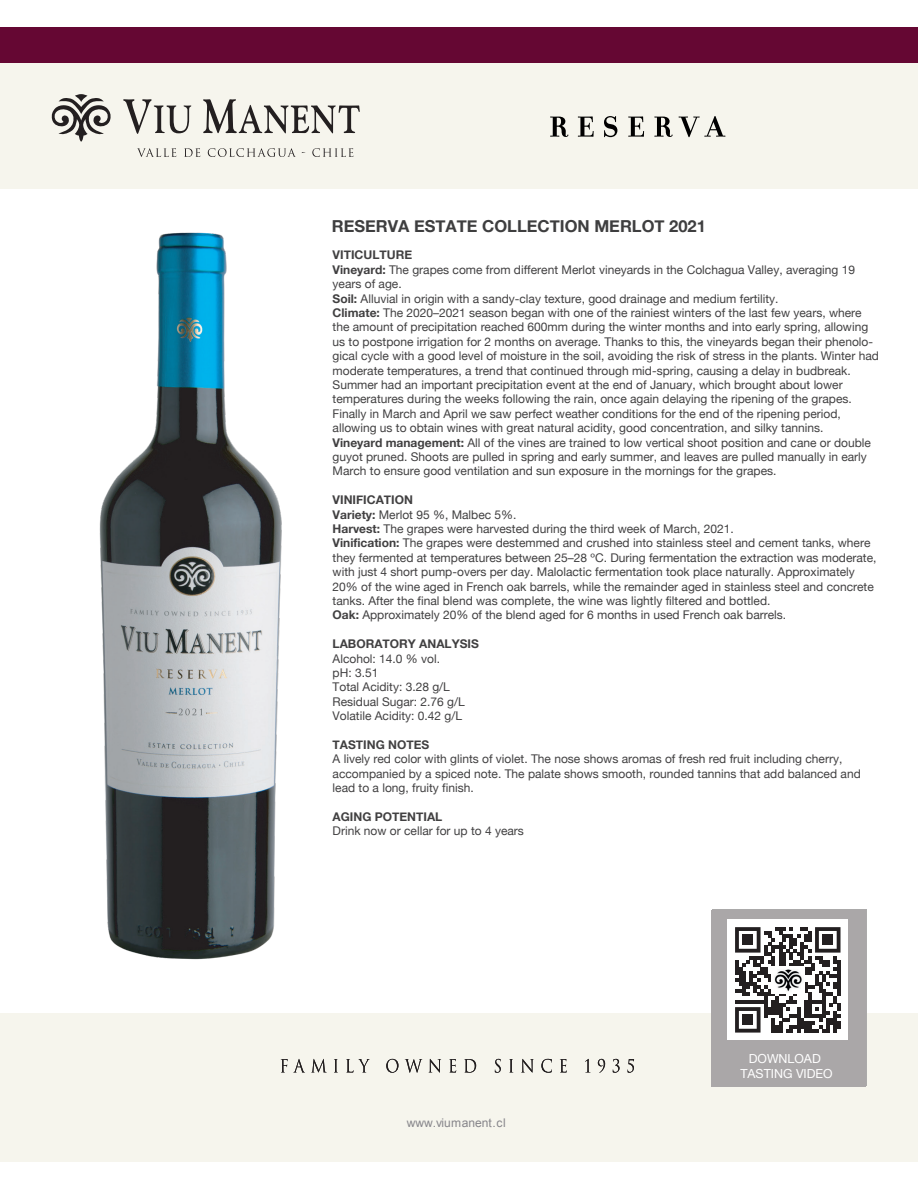
<style>
.page{position:relative;width:918px;height:1188px;background:#fff}
.page>*{position:absolute;margin:0;border:0;box-sizing:border-box;transform-origin:0 0}
.t1{font:700 16.5px "Helvetica Neue";color:#3e3e3f}
.t2{font:12.45px/15px "Helvetica Neue";color:#fff}
.t3{font:12px/14.4px "Helvetica Neue";color:#414041}
.t4{font:700 12px "Helvetica Neue";color:#414041}
.t5{font:12px "Arial";color:#87868b}
.s1{font-weight:700}
</style>
<div class="page">
<img style="left:99px;top:232px;width:183px;height:728px">
<div style="left:0;top:64px;width:918px;height:125px;background:#f6f5ed"></div>
<div style="left:0;top:1013px;width:918px;height:148px;background:#f6f5ed"></div>
<svg style="left:51px;top:94px;width:60px;height:48px"></svg>
<svg style="left:123px;top:99px;width:68px;height:35px"></svg>
<svg style="left:203px;top:99px;width:157px;height:34px"></svg>
<svg style="left:137px;top:148px;width:39px;height:9px"></svg>
<svg style="left:184px;top:148px;width:16px;height:9px"></svg>
<svg style="left:208px;top:148px;width:88px;height:9px"></svg>
<svg style="left:312px;top:148px;width:41px;height:9px"></svg>
<svg style="left:281px;top:1059px;width:23px;height:13px"></svg>
<svg style="left:312px;top:1059px;width:14px;height:13px"></svg>
<svg style="left:334px;top:1059px;width:4px;height:13px"></svg>
<svg style="left:346px;top:1059px;width:24px;height:14px"></svg>
<svg style="left:386px;top:1059px;width:12px;height:14px"></svg>
<svg style="left:405px;top:1059px;width:17px;height:14px"></svg>
<svg style="left:429px;top:1059px;width:12px;height:14px"></svg>
<svg style="left:449px;top:1059px;width:7px;height:14px"></svg>
<svg style="left:464px;top:1059px;width:12px;height:14px"></svg>
<svg style="left:495px;top:1059px;width:6px;height:14px"></svg>
<svg style="left:509px;top:1059px;width:4px;height:13px"></svg>
<svg style="left:521px;top:1059px;width:13px;height:14px"></svg>
<svg style="left:541px;top:1059px;width:11px;height:14px"></svg>
<svg style="left:560px;top:1059px;width:7px;height:14px"></svg>
<svg style="left:585px;top:1059px;width:4px;height:13px"></svg>
<svg style="left:598px;top:1059px;width:7px;height:14px"></svg>
<svg style="left:613px;top:1059px;width:7px;height:14px"></svg>
<svg style="left:628px;top:1059px;width:6px;height:14px"></svg>
<div style="left:1px;top:27px;width:917px;height:36px;background:#650733"></div>
<svg style="left:550px;top:116px;width:18px;height:21px"></svg>
<svg style="left:578px;top:116px;width:16px;height:21px"></svg>
<svg style="left:604px;top:116px;width:13px;height:21px"></svg>
<svg style="left:628px;top:116px;width:16px;height:21px"></svg>
<svg style="left:654px;top:116px;width:19px;height:21px"></svg>
<svg style="left:679px;top:116px;width:46px;height:21px"></svg>
<div style="left:711px;top:910px;width:154px;height:177px;background:#aaa7a8"></div>
<div style="left:728px;top:920px;width:120px;height:120px;background:#fff"></div>
<svg style="left:735px;top:927px;width:106px;height:106px"></svg>
<div style="left:742px;top:934px;width:11px;height:11px;background:#231f20"></div>
<div style="left:822px;top:934px;width:11px;height:11px;background:#231f20"></div>
<div style="left:742px;top:1014px;width:11px;height:11px;background:#231f20"></div>
<img style="left:771px;top:966px;width:33px;height:28px">
<h1 class="t1" style="left:332px;top:213px;width:376px">RESERVA ESTATE COLLECTION MERLOT 2021</h1>
<p class="t3" style="left:333px;top:249px;width:548px"><span class="s1">VITICULTURE<br>Vineyard:</span> The grapes come from different Merlot vineyards in the Colchagua Valley, averaging 19 years of age.<br><span class="s1">Soil:</span> Alluvial in origin with a sandy-clay texture, good drainage and medium fertility.<br><span class="s1">Climate:</span> The 2020–2021 season began with one of the rainiest winters of the last few years, where the amount of precipitation reached 600mm during the winter months and into early spring, allowing us to postpone irrigation for 2 months on average. Thanks to this, the vineyards began their phenolo&shy;gical cycle with a good level of moisture in the soil, avoiding the risk of stress in the plants. Winter had moderate temperatures, a trend that continued through mid-spring, causing a delay in budbreak.<br>Summer had an important precipitation event at the end of January, which brought about lower temperatures during the weeks following the rain, once again delaying the ripening of the grapes.<br>Finally in March and April we saw perfect weather conditions for the end of the ripening period, allowing us to obtain wines with great natural acidity, good concentration, and silky tannins.<br><span class="s1">Vineyard management:</span> All of the vines are trained to low vertical shoot position and cane or double guyot pruned. Shoots are pulled in spring and early summer, and leaves are pulled manually in early March to ensure good ventilation and sun exposure in the mornings for the grapes.</p>
<p class="t3" style="left:333px;top:494px;width:545px"><span class="s1">VINIFICATION<br>Variety:</span> Merlot 95 %, Malbec 5%.<br><span class="s1">Harvest:</span> The grapes were harvested during the third week of March, 2021.<br><span class="s1">Vinification:</span> The grapes were destemmed and crushed into stainless steel and cement tanks, where they fermented at temperatures between 25–28 ºC. During fermentation the extraction was moderate, with just 4 short pump-overs per day. Malolactic fermentation took place naturally. Approximately 20% of the wine aged in French oak barrels, while the remainder aged in stainless steel and concrete tanks. After the final blend was complete, the wine was lightly filtered and bottled.<br><span class="s1">Oak:</span> Approximately 20% of the blend aged for 6 months in used French oak barrels.</p>
<p class="t4" style="left:333px;top:635px;width:148px">LABORATORY ANALYSIS</p>
<p class="t3" style="left:333px;top:652px;width:134px">Alcohol: 14.0 % vol.<br>pH: 3.51<br>Total Acidity: 3.28 g/L<br>Residual Sugar: 2.76 g/L<br>Volatile Acidity: 0.42 g/L</p>
<p class="t4" style="left:333px;top:735px;width:98px">TASTING NOTES</p>
<p class="t3" style="left:333px;top:753px;width:530px">A lively red color with glints of violet. The nose shows aromas of fresh red fruit including cherry, accompanied by a spiced note. The palate shows smooth, rounded tannins that add balanced and lead to a long, fruity finish.</p>
<p class="t4" style="left:333px;top:807px;width:111px">AGING POTENTIAL</p>
<p class="t3" style="left:333px;top:825px;width:193px">Drink now or cellar for up to 4 years</p>
<p class="t5" style="left:407px;top:1115px;width:101px">www.viumanent.cl</p>
<p class="t2" style="left:734px;top:1051px;width:112px">DESCARGA VIDEO<br>DE DEGUSTACIÓN</p>
<p class="t2" style="left:740px;top:1052px;width:94px;text-align:center">DOWNLOAD<br>TASTING VIDEO</p>
</div>
